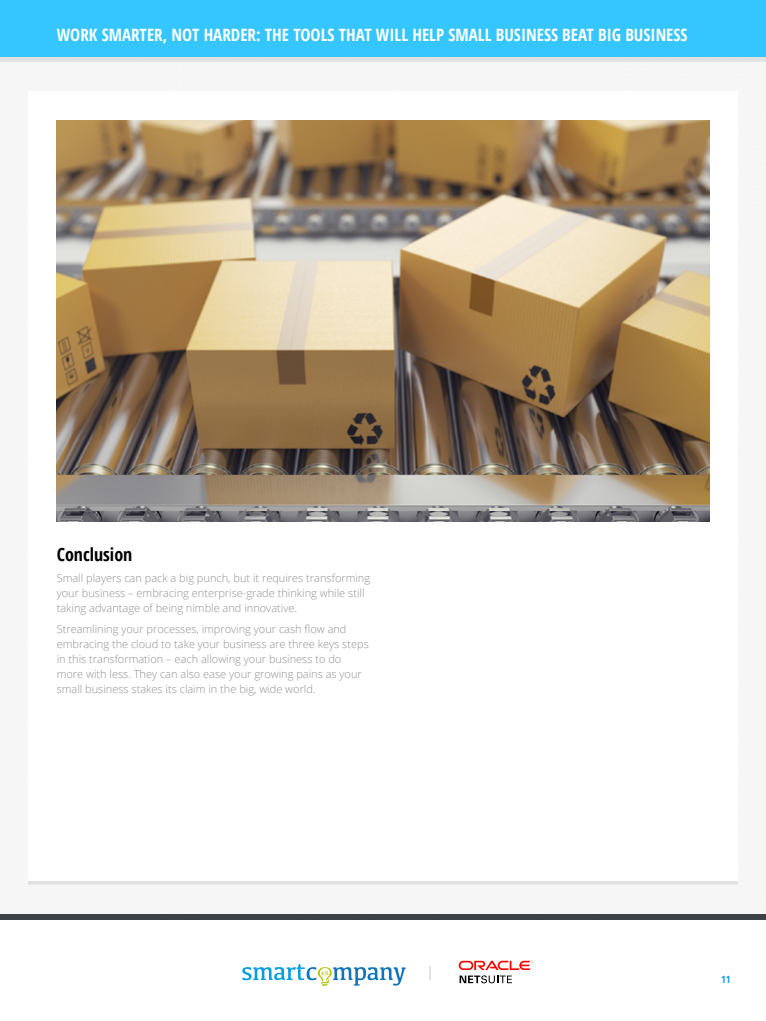
<style>
.page{position:relative;width:766px;height:1021px;background:#fff}
.page>*{position:absolute;margin:0;border:0;box-sizing:border-box;transform-origin:0 0}
.t1{font:700 condensed 18px "Open Sans";color:#000}
.t2{font:700 condensed 17px "Open Sans";color:#fff}
.t3{font:300 11px/15px "Open Sans";color:#919091}
.t4{font:700 condensed 10px "Open Sans";color:#0d98ef}
</style>
<div class="page">
<div style="left:0;top:3px;width:765px;height:58px;background:#e2e1e2"></div>
<div style="left:0;top:0;width:765px;height:57px;background:#35c5ff"></div>
<svg style="left:242px;top:963px;width:163px;height:23px"></svg>
<svg style="left:429px;top:966px;width:1px;height:13px"></svg>
<svg style="left:458px;top:960px;width:75px;height:23px"></svg>
<div style="left:0;top:914px;width:765px;height:6px;background:#3f4244"></div>
<img style="left:57px;top:120px;width:652px;height:401px">
<h2 class="t2" style="left:57px;top:23px;width:632px">WORK SMARTER, NOT HARDER: THE TOOLS THAT WILL HELP SMALL BUSINESS BEAT BIG BUSINESS</h2>
<h1 class="t1" style="left:57px;top:542px;width:77px">Conclusion</h1>
<p class="t3" style="left:57px;top:570px;width:315px">Small players can pack a big punch, but it requires transforming your business – embracing enterprise-grade thinking while still taking advantage of being nimble and innovative.</p>
<p class="t3" style="left:57px;top:620px;width:313px">Streamlining your processes, improving your cash flow and embracing the cloud to take your business are three keys steps in this transformation – each allowing your business to do more with less. They can also ease your growing pains as your small business stakes its claim in the big, wide world.</p>
<p class="t4" style="left:721px;top:972px;width:11px">11</p>
</div>
